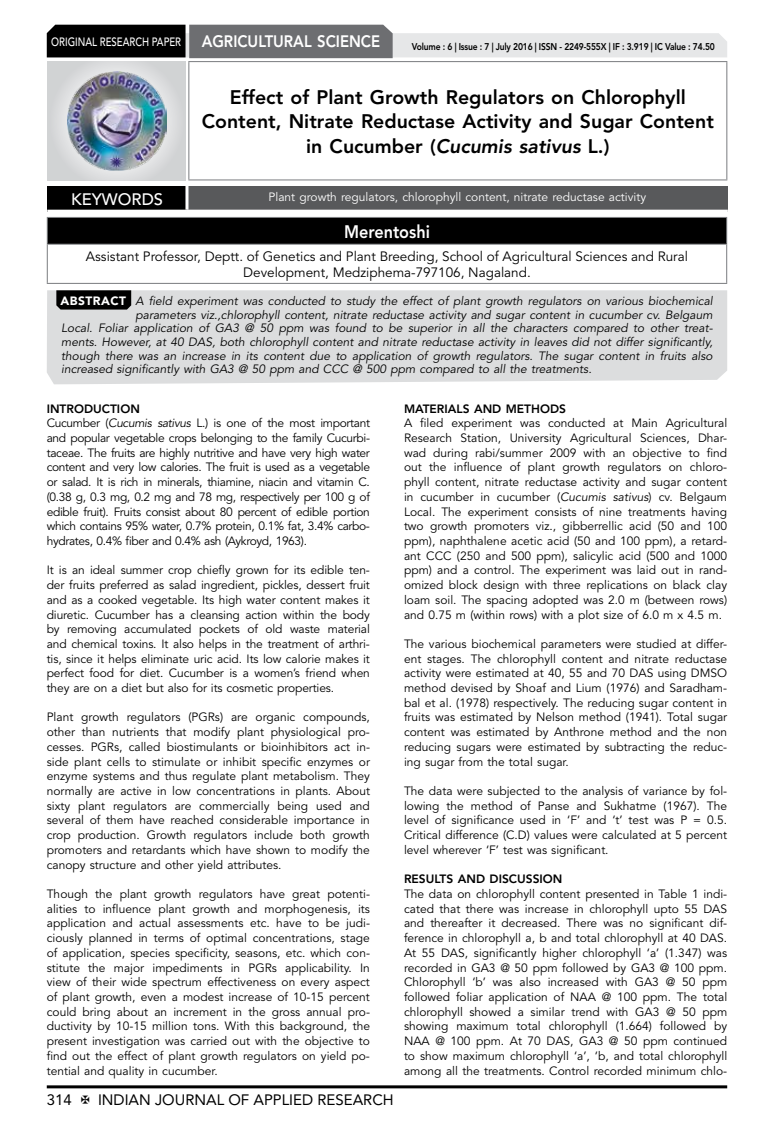
<style>
.page{position:relative;width:774px;height:1136px;background:#fff}
.page>*{position:absolute;margin:0;border:0;box-sizing:border-box;transform-origin:0 0}
.t1{font:800 19.5px/24.3px "Avenir LT Std";color:#000;text-align:center}
.t2{font:800 18px "Avenir LT Std";color:#fff;scale:.9 1}
.t3{font:800 16.5px "Avenir LT Std";color:#fff;scale:.9 1}
.t4{font:500 16.5px "Avenir LT Std";color:#fff}
.t5{font:15px "Avenir LT Std";color:#000}
.t6{font:13.5px/16.2px "Avenir LT Std";color:#000;text-align:center}
.t7{font:12px/14.7px "Avenir LT Std";letter-spacing:-.03em;color:#000;text-align:justify}
.t8{font:italic 12px "Avenir LT Std";color:#000}
.t9{font:12px "Avenir LT Std";color:#fff}
.t10{font:800 12px "Avenir LT Std";color:#000}
.t11{font:500 12px "Avenir LT Std";color:#fff;scale:.8 1}
.t12{font:800 9.75px "Avenir LT Std";letter-spacing:-.02em;color:#000;scale:.87 1}
.s1{font-style:italic}
.s2{font-weight:900;font-style:normal;color:#fff}
.s3{font-weight:800}
</style>
<div class="page">
<hr style="left:47px;top:1085px;width:680px;height:3px;background:#000">
<div style="left:48px;top:62px;width:137px;height:118px;background:linear-gradient(to right,#d9dadb,#d9dadb)"></div>
<img style="left:68px;top:71px;width:99px;height:100px">
<svg style="left:47px;top:25px;width:680px;height:33px;background:#979899"></svg>
<hr style="left:188px;top:61px;width:539px;height:1px;background:#808285">
<hr style="left:188px;top:62px;width:1px;height:117px;background:#808285">
<hr style="left:726px;top:62px;width:1px;height:117px;background:#808285">
<hr style="left:188px;top:179px;width:539px;height:1px;background:#808285">
<div style="left:47px;top:217px;width:680px;height:27px;background:#000"></div>
<hr style="left:47px;top:217px;width:680px;height:1px;background:#808285">
<svg style="left:47px;top:218px;width:1px;height:26px"></svg>
<svg style="left:726px;top:218px;width:1px;height:26px"></svg>
<hr style="left:47px;top:244px;width:680px;height:1px;background:#808285">
<hr style="left:47px;top:245px;width:1px;height:38px;background:#808285">
<hr style="left:726px;top:245px;width:1px;height:38px;background:#808285">
<hr style="left:47px;top:283px;width:680px;height:1px;background:#808285">
<div style="left:47px;top:290px;width:680px;height:94px;background:#dcddde"></div>
<svg style="left:56px;top:290px;width:75px;height:19px"></svg>
<div style="left:47px;top:186px;width:140px;height:25px;background:#000"></div>
<div style="left:187px;top:186px;width:541px;height:25px;background:#58595b"></div>
<hr style="left:185px;top:186px;width:3px;height:24px;background:#fff">
<hr style="left:47px;top:210px;width:140px;height:3px;background:#fff">
<hr style="left:187px;top:210px;width:541px;height:3px;background:#fff">
<p class="t11" style="left:51px;top:34px;width:163px">ORIGINAL RESEARCH PAPER</p>
<h3 class="t3" style="left:202px;top:31px;width:200px">AGRICULTURAL SCIENCE</h3>
<p class="t12" style="left:412px;top:41px;width:350px">Volume : 6 | Issue : 7 | July 2016 | ISSN - 2249-555X | IF : 3.919 | IC Value : 74.50</p>
<h1 class="t1" style="left:202px;top:85px;width:514px">Effect of Plant Growth Regulators on Chlorophyll<br>Content, Nitrate Reductase Activity and Sugar Content in Cucumber (<span class="s1">Cucumis sativus</span> L.)</h1>
<h3 class="t4" style="left:71px;top:189px;width:94px">KEYWOR DS</h3>
<p class="t9" style="left:269px;top:190px;width:379px">Plant growth regulators, chlorophyll content, nitrate reductase activity</p>
<h2 class="t2" style="left:344px;top:221px;width:97px">Merentoshi</h2>
<p class="t6" style="left:86px;top:248px;width:603px">Assistant Professor, Deptt. of Genetics and Plant Breeding, School of Agricultural Sciences and Rural<br>Development, Medziphema-797106, Nagaland.</p>
<p class="t8" style="left:61px;top:294px;width:654px"><span class="s2">ABSTRACT</span> A field experiment was conducted to study the effect of plant growth regulators on various biochemical</p>
<p class="t8" style="left:135px;top:308px;width:579px">parameters viz.,chlorophyll content, nitrate reductase activity and sugar content in cucumber cv. Belgaum</p>
<p class="t8" style="left:61px;top:321px;width:653px">Local. Foliar application of GA3 @ 50 ppm was found to be superior in all the characters compared to other treat-</p>
<p class="t8" style="left:61px;top:335px;width:653px">ments. However, at 40 DAS, both chlorophyll content and nitrate reductase activity in leaves did not differ significantly,</p>
<p class="t8" style="left:61px;top:348px;width:653px">though there was an increase in its content due to application of growth regulators. The sugar content in fruits also</p>
<p class="t8" style="left:61px;top:362px;width:532px">increased significantly with GA3 @ 50 ppm and CCC @ 500 ppm compared to all the treatments.</p>
<p class="t7" style="left:47px;top:401px;width:325px;text-align:left"><span class="s3">INTRODUCTION<br></span>Cucumber (<span class="s1">Cucumis sativus</span> L.) is one of the most important and popular vegetable crops belonging to the family Cucurbi&shy;taceae. The fruits are highly nutritive and have very high water content and very low calories. The fruit is used as a vegetable or salad. It is rich in minerals, thiamine, niacin and vitamin C. (0.38 g, 0.3 mg, 0.2 mg and 78 mg, respectively per 100 g of edible fruit). Fruits consist about 80 percent of edible portion which contains 95% water, 0.7% protein, 0.1% fat, 3.4% carbo&shy;hydrates, 0.4% fiber and 0.4% ash (Aykroyd, 1963).</p>
<p class="t7" style="left:47px;top:563px;width:325px">It is an ideal summer crop chiefly grown for its edible ten&shy;der fruits preferred as salad ingredient, pickles, dessert fruit and as a cooked vegetable. Its high water content makes it diuretic. Cucumber has a cleansing action within the body by removing accumulated pockets of old waste material and chemical toxins. It also helps in the treatment of arthri&shy;tis, since it helps eliminate uric acid. Its low calorie makes it perfect food for diet. Cucumber is a women’s friend when they are on a diet but also for its cosmetic properties.</p>
<p class="t7" style="left:47px;top:710px;width:325px">Plant growth regulators (PGRs) are organic compounds, other than nutrients that modify plant physiological pro&shy;cesses. PGRs, called biostimulants or bioinhibitors act in&shy;side plant cells to stimulate or inhibit specific enzymes or enzyme systems and thus regulate plant metabolism. They normally are active in low concentrations in plants. About sixty plant regulators are commercially being used and several of them have reached considerable importance in crop production. Growth regulators include both growth promoters and retardants which have shown to modify the canopy structure and other yield attributes.</p>
<p class="t7" style="left:47px;top:886px;width:325px">Though the plant growth regulators have great potenti&shy;alities to influence plant growth and morphogenesis, its application and actual assessments etc. have to be judi&shy;ciously planned in terms of optimal concentrations, stage of application, species specificity, seasons, etc. which con&shy;stitute the major impediments in PGRs applicability. In view of their wide spectrum effectiveness on every aspect of plant growth, even a modest increase of 10-15 percent could bring about an increment in the gross annual pro&shy;ductivity by 10-15 million tons. With this background, the present investigation was carried out with the objective to find out the effect of plant growth regulators on yield po&shy;tential and quality in cucumber.</p>
<p class="t5" style="left:47px;top:1090px;width:27px">314</p>
<p class="t5" style="left:98px;top:1090px;width:297px">INDIAN JOURNAL OF APPLIED RESEARCH</p>
<p class="t10" style="left:404px;top:401px;width:163px">MATERIALS AND METHODS</p>
<p class="t7" style="left:404px;top:416px;width:325px">A filed experiment was conducted at Main Agricultural Research Station, University Agricultural Sciences, Dhar&shy;wad during rabi/summer 2009 with an objective to find out the influence of plant growth regulators on chloro&shy;phyll content, nitrate reductase activity and sugar content in cucumber in cucumber (<span class="s1">Cucumis sativus</span>) cv. Belgaum Local. The experiment consists of nine treatments having two growth promoters viz., gibberrellic acid (50 and 100 ppm), naphthalene acetic acid (50 and 100 ppm), a retard&shy;ant CCC (250 and 500 ppm), salicylic acid (500 and 1000 ppm) and a control. The experiment was laid out in rand&shy;omized block design with three replications on black clay loam soil. The spacing adopted was 2.0 m (between rows) and 0.75 m (within rows) with a plot size of 6.0 m x 4.5 m.</p>
<p class="t7" style="left:404px;top:636px;width:325px">The various biochemical parameters were studied at differ&shy;ent stages. The chlorophyll content and nitrate reductase activity were estimated at 40, 55 and 70 DAS using DMSO method devised by Shoaf and Lium (1976) and Saradham&shy;bal et al. (1978) respectively. The reducing sugar content in fruits was estimated by Nelson method (1941). Total sugar content was estimated by Anthrone method and the non reducing sugars were estimated by subtracting the reduc&shy;ing sugar from the total sugar.</p>
<p class="t7" style="left:404px;top:783px;width:325px">The data were subjected to the analysis of variance by fol&shy;lowing the method of Panse and Sukhatme (1967). The level of significance used in ‘F’ and ‘t’ test was P = 0.5.<br>Critical difference (C.D) values were calculated at 5 percent level wherever ‘F’ test was significant.</p>
<p class="t10" style="left:404px;top:871px;width:160px">RESULTS AND DISCUSSION</p>
<p class="t7" style="left:404px;top:886px;width:325px">The data on chlorophyll content presented in Table 1 indi&shy;cated that there was increase in chlorophyll upto 55 DAS and thereafter it decreased. There was no significant dif&shy;ference in chlorophyll a, b and total chlorophyll at 40 DAS.<br>At 55 DAS, significantly higher chlorophyll ‘a’ (1.347) was recorded in GA3 @ 50 ppm followed by GA3 @ 100 ppm.<br>Chlorophyll ‘b’ was also increased with GA3 @ 50 ppm followed foliar application of NAA @ 100 ppm. The total chlorophyll showed a similar trend with GA3 @ 50 ppm showing maximum total chlorophyll (1.664) followed by NAA @ 100 ppm. At 70 DAS, GA3 @ 50 ppm continued to show maximum chlorophyll ‘a’, ‘b, and total chlorophyll among all the treatments. Control recorded minimum chlo-</p>
</div>
